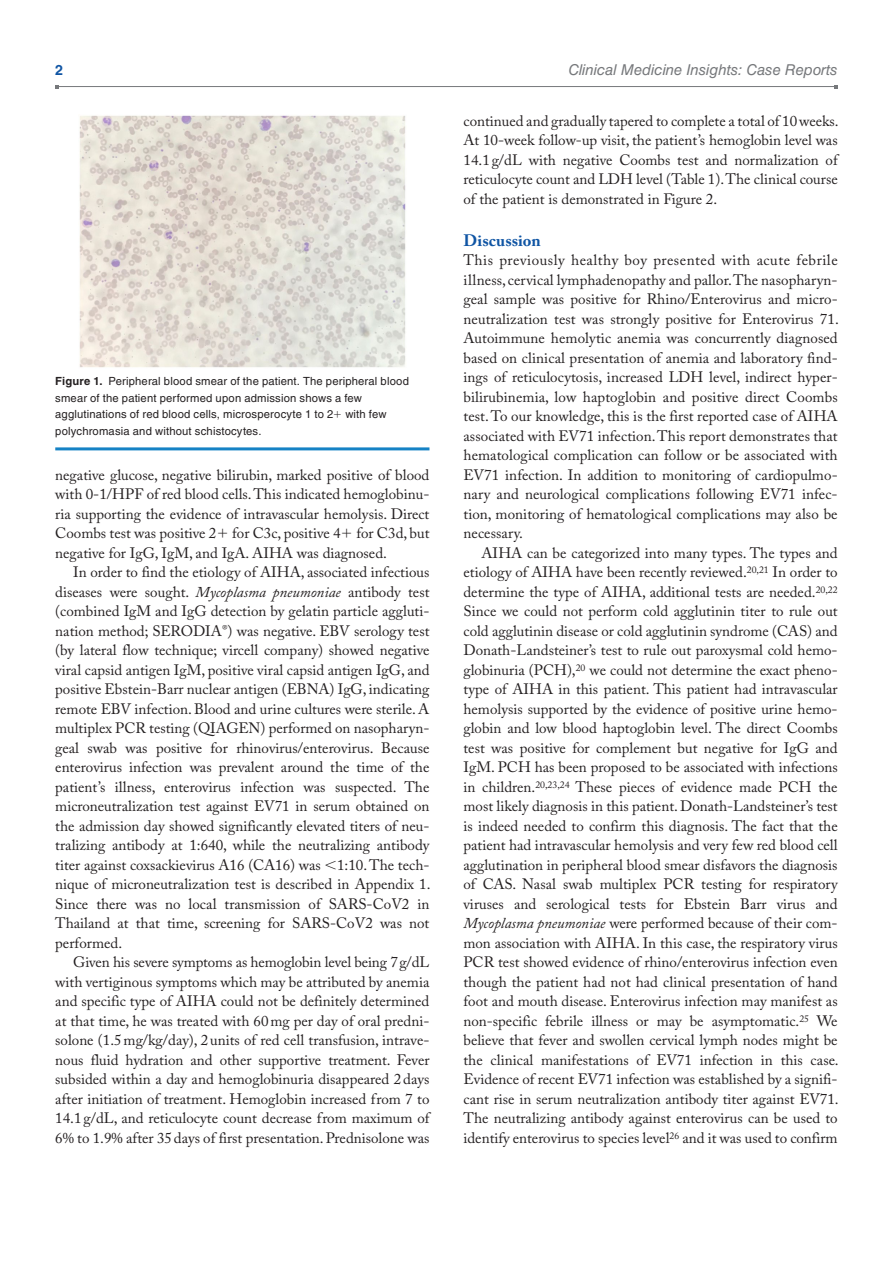
<style>
.page{position:relative;width:893px;height:1263px;background:#fff}
.page>*{position:absolute;margin:0;border:0;box-sizing:border-box;transform-origin:0 0}
.t1{font:700 16.5px "Adobe Caslon Pro";letter-spacing:.005em;color:#1055a4}
.t2{font:15px/19.5px "Adobe Caslon Pro";color:#231f20;text-align:justify}
.t3{font:italic 15px "Helvetica LT Std";letter-spacing:-.005em;color:#76787b}
.t4{font:700 14.25px "Helvetica LT Std";color:#1055a4}
.t5{font:11.25px/16.5px "Helvetica LT Std";letter-spacing:.015em;color:#231f20}
.s1{font-weight:700}
.s2{font-style:italic}
</style>
<div class="page">
<hr style="left:57px;top:86px;width:779px;height:1px;background:#76787b">
<hr style="left:55px;top:447px;width:374px;height:3px;background:#1582c5">
<img style="left:79px;top:115px;width:327px;height:253px">
<p class="t4" style="left:55px;top:61px;width:9px">2</p>
<p class="t3" style="left:568px;top:61px;width:271px">Clinical Medicine Insights: Case Reports</p>
<p class="t5" style="left:55px;top:373px;width:355px"><span class="s1">Figure 1.</span> Peripheral blood smear of the patient. The peripheral blood smear of the patient performed upon admission shows a few agglutinations of red blood cells, microsperocyte 1 to 2 with few polychromasia and without schistocytes.</p>
<p class="t2" style="left:55px;top:465px;width:376px">negative glucose, negative bilirubin, marked positive of blood with 0-1/HPF of red blood cells. This indicated hemoglobinu&shy;ria supporting the evidence of intravascular hemolysis. Direct Coombs test was positive 2 for C3c, positive 4 for C3d, but negative for IgG, IgM, and IgA. AIHA was diagnosed.</p>
<p class="t2" style="left:55px;top:562px;width:377px;text-indent:18px">In order to find the etiology of AIHA, associated infectious diseases were sought. <span class="s2">Mycoplasma pneumoniae</span> antibody test (combined IgM and IgG detection by gelatin particle aggluti&shy;nation method; SERODIA<sup>®</sup>) was negative. EBV serology test (by lateral flow technique; vircell company) showed negative viral capsid antigen IgM, positive viral capsid antigen IgG, and positive Ebstein-Barr nuclear antigen (EBNA) IgG, indicating remote EBV infection. Blood and urine cultures were sterile. A multiplex PCR testing (QIAGEN) performed on nasopharyn&shy;geal swab was positive for rhinovirus/enterovirus. Because enterovirus infection was prevalent around the time of the patient’s illness, enterovirus infection was suspected. The microneutralization test against EV71 in serum obtained on the admission day showed significantly elevated titers of neu&shy;tralizing antibody at 1:640, while the neutralizing antibody titer against coxsackievirus A16 (CA16) was 1:10. The tech&shy;nique of microneutralization test is described in Appendix 1.<br>Since there was no local transmission of SARS-CoV2 in Thailand at that time, screening for SARS-CoV2 was not performed.</p>
<p class="t2" style="left:55px;top:952px;width:376px;text-indent:18px">Given his severe symptoms as hemoglobin level being 7g/dL with vertiginous symptoms which may be attributed by anemia and specific type of AIHA could not be definitely determined at that time, he was treated with 60mg per day of oral predni&shy;solone (1.5mg/kg/day), 2units of red cell transfusion, intrave&shy;nous fluid hydration and other supportive treatment. Fever subsided within a day and hemoglobinuria disappeared 2days after initiation of treatment. Hemoglobin increased from 7 to 14.1 g/dL, and reticulocyte count decrease from maximum of 6% to 1.9% after 35days of first presentation. Prednisolone was</p>
<p class="t2" style="left:463px;top:111px;width:377px">continued and gradually tapered to complete a total of 10weeks.<br>At 10-week follow-up visit, the patient’s hemoglobin level was 14.1g/dL with negative Coombs test and normalization of reticulocyte count and LDH level (Table 1). The clinical course of the patient is demonstrated in Figure 2.</p>
<p class="t1" style="left:463px;top:230px;width:79px">Discussion</p>
<p class="t2" style="left:463px;top:250px;width:377px">This previously healthy boy presented with acute febrile illness, cervical lymphadenopathy and pallor. The nasopharyn&shy;geal sample was positive for Rhino/Enterovirus and micro&shy;neutralization test was strongly positive for Enterovirus 71.<br>Autoimmune hemolytic anemia was concurrently diagnosed based on clinical presentation of anemia and laboratory find&shy;ings of reticulocytosis, increased LDH level, indirect hyper&shy;bilirubinemia, low haptoglobin and positive direct Coombs test. To our knowledge, this is the first reported case of AIHA associated with EV71 infection. This report demonstrates that hematological complication can follow or be associated with EV71 infection. In addition to monitoring of cardiopulmo&shy;nary and neurological complications following EV71 infec&shy;tion, monitoring of hematological complications may also be necessary.</p>
<p class="t2" style="left:463px;top:543px;width:377px;text-indent:18px">AIHA can be categorized into many types. The types and etiology of AIHA have been recently reviewed.<sup>20,21</sup> In order to determine the type of AIHA, additional tests are needed.<sup>20,22<br></sup>Since we could not perform cold agglutinin titer to rule out cold agglutinin disease or cold agglutinin syndrome (CAS) and Donath-Landsteiner’s test to rule out paroxysmal cold hemo&shy;globinuria (PCH),<sup>20</sup> we could not determine the exact pheno&shy;type of AIHA in this patient. This patient had intravascular hemolysis supported by the evidence of positive urine hemo&shy;globin and low blood haptoglobin level. The direct Coombs test was positive for complement but negative for IgG and IgM. PCH has been proposed to be associated with infections in children.<sup>20,23,24</sup> These pieces of evidence made PCH the most likely diagnosis in this patient. Donath-Landsteiner’s test is indeed needed to confirm this diagnosis. The fact that the patient had intravascular hemolysis and very few red blood cell agglutination in peripheral blood smear disfavors the diagnosis of CAS. Nasal swab multiplex PCR testing for respiratory viruses and serological tests for Ebstein Barr virus and <span class="s2">Mycoplasma pneumoniae</span> were performed because of their com&shy;mon association with AIHA. In this case, the respiratory virus PCR test showed evidence of rhino/enterovirus infection even though the patient had not had clinical presentation of hand foot and mouth disease. Enterovirus infection may manifest as non-specific febrile illness or may be asymptomatic.<sup>25</sup> We believe that fever and swollen cervical lymph nodes might be the clinical manifestations of EV71 infection in this case.<br>Evidence of recent EV71 infection was established by a signifi&shy;cant rise in serum neutralization antibody titer against EV71.<br>The neutralizing antibody against enterovirus can be used to identify enterovirus to species level<sup>26</sup> and it was used to confirm</p>
</div>
